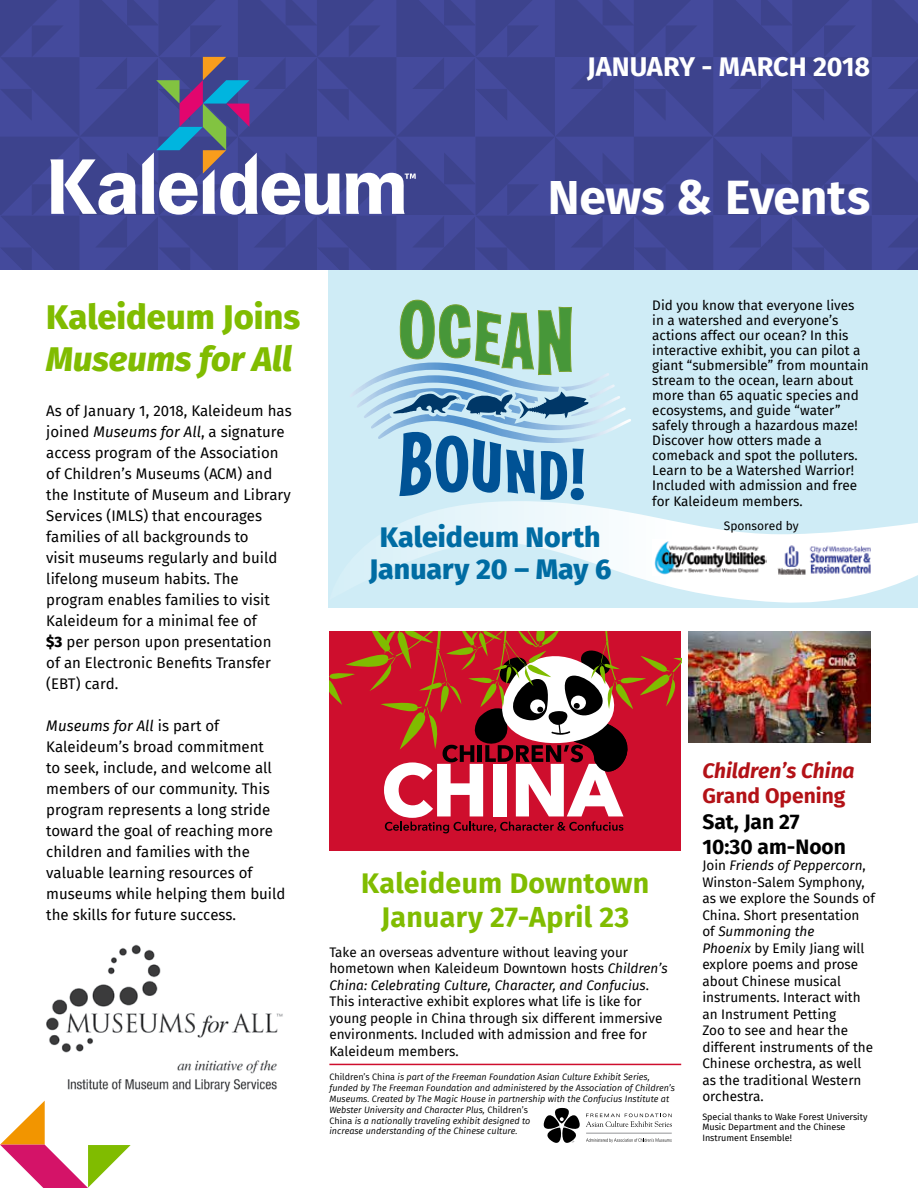
<style>
.page{position:relative;width:918px;height:1188px;background:#fff}
.page>*{position:absolute;margin:0;border:0;box-sizing:border-box;transform-origin:0 0}
.t1{font:700 48px "Fira Sans";letter-spacing:-.005em;color:#fff}
.t2{font:800 34.5px "Fira Sans";color:#80bc00}
.t3{font:italic 800 34.5px "Fira Sans";color:#80bc00}
.t4{font:700 28.5px/34.2px "Fira Sans";letter-spacing:.01em;color:#80bc00;text-align:center}
.t5{font:800 28.5px/31.5px "Fira Sans";color:#006ca3;text-align:center}
.t6{font:700 27px "Fira Sans";letter-spacing:-.005em;color:#fff}
.t7{font:700 21px/25.2px "Fira Sans";color:#000}
.t8{font:italic 700 21px "Fira Sans";color:#b31217}
.t9{font:700 21px "Fira Sans";color:#b31217}
.t10{font:15px/21px "Fira Sans";color:#000}
.t11{font:13.5px/16.5px "Fira Sans";color:#000}
.t12{font:12px "Fira Sans";color:#000}
.t13{font:italic 9px/10.8px "Fira Sans";color:#000}
.t14{font:9px/10.8px "Fira Sans";color:#000}
.s1{font-style:italic}
.s2{font-weight:800}
.s3{font-style:normal}
</style>
<div class="page">
<div style="left:328px;top:264px;width:590px;height:344px;background:#cfecf6"></div>
<svg style="left:370px;top:502px;width:548px;height:101px"></svg>
<img style="left:44px;top:944px;width:239px;height:157px">
<svg style="left:0;top:0;width:918px;height:270px;background:#474d96"></svg>
<svg style="left:0;top:1101px;width:131px;height:87px"></svg>
<svg style="left:543px;top:1107px;width:129px;height:36px"></svg>
<img style="left:688px;top:632px;width:183px;height:111px">
<div style="left:329px;top:632px;width:352px;height:219px;background:#ce0e2d"></div>
<svg style="left:329px;top:632px;width:352px;height:201px"></svg>
<hr style="left:329px;top:1064px;width:352px;height:1px;background:#ce0e2d">
<svg style="left:354px;top:300px;width:261px;height:119px"></svg>
<svg style="left:399px;top:429px;width:185px;height:73px"></svg>
<img style="left:776px;top:543px;width:98px;height:33px">
<img style="left:652px;top:540px;width:115px;height:36px">
<h3 class="t6" style="left:587px;top:44px;width:285px">JANUARY - MARCH 2018</h3>
<h1 class="t1" style="left:548px;top:157px;width:324px">News &amp; Events</h1>
<h2 class="t2" style="left:46px;top:287px;width:255px">Kaleideum Joins</h2>
<h2 class="t3" style="left:46px;top:328px;width:247px">Museums for All</h2>
<p class="t10" style="left:46px;top:400px;width:247px">As of January 1, 2018, Kaleideum has joined <span class="s1">Museums for All</span>, a signature access program of the Association of Children’s Museums (ACM) and the Institute of Museum and Library<br>Services (IMLS) that encourages families of all backgrounds to<br>visit museums regularly and build lifelong museum habits. The program enables families to visit<br>Kaleideum for a minimal fee of<br><span class="s2">$3</span> per person upon presentation<br>of an Electronic Benefits Transfer (EBT) card.</p>
<p class="t10" style="left:46px;top:715px;width:241px"><span class="s1">Museums for All</span> is part of<br>Kaleideum’s broad commitment<br>to seek, include, and welcome all members of our community. This program represents a long stride toward the goal of reaching more children and families with the valuable learning resources of museums while helping them build the skills for future success.</p>
<h3 class="t5" style="left:369px;top:519px;width:244px">Kaleideum North<br>January 20 – May 6</h3>
<p class="t11" style="left:652px;top:297px;width:218px;line-height:15px">Did you know that everyone lives in a watershed and everyone’s actions affect our ocean? In this interactive exhibit, you can pilot a giant “submersible” from mountain stream to the ocean, learn about more than 65 aquatic species and ecosystems, and guide “water” safely through a hazardous maze!<br>Discover how otters made a comeback and spot the polluters.<br>Learn to be a Watershed Warrior!<br>Included with admission and free</p>
<p class="t11" style="left:652px;top:493px;width:152px">for Kaleideum members.</p>
<p class="t12" style="left:724px;top:517px;width:76px">Sponsored by</p>
<h3 class="t4" style="left:361px;top:864px;width:289px">Kaleideum Downtown<br>January 27-April 23</h3>
<p class="t11" style="left:329px;top:943px;width:340px">Take an overseas adventure without leaving your hometown when Kaleideum Downtown hosts <span class="s1">Children’s China: Celebrating Culture, Character, and Confucius</span>.<br>This interactive exhibit explores what life is like for young people in China through six different immersive environments. Included with admission and free for Kaleideum members.</p>
<p class="t13" style="left:329px;top:1072px;width:347px"><span class="s3">Children’s China</span> is part of the Freeman Foundation Asian Culture Exhibit Series, funded by The Freeman Foundation and administered by the Association of Children’s Museums. Created by The Magic House in partnership with the Confucius Institute at Webster University and Character Plus, <span class="s3">Children’s<br>China</span> is a nationally traveling exhibit designed to<br>increase understanding of the Chinese culture.</p>
<h3 class="t8" style="left:702px;top:753px;width:154px">Children’s China</h3>
<h3 class="t9" style="left:702px;top:778px;width:145px">Grand Opening</h3>
<h3 class="t7" style="left:702px;top:807px;width:145px">Sat, Jan 27<br>10:30 am-Noon</h3>
<p class="t11" style="left:702px;top:857px;width:174px">Join <span class="s1">Friends of Peppercorn</span>,<br>Winston-Salem Symphony, as we explore the Sounds of<br>China. Short presentation of <span class="s1">Summoning the<br>Phoenix</span> by Emily Jiang will explore poems and prose about Chinese musical instruments. Interact with an Instrument Petting<br>Zoo to see and hear the different instruments of the<br>Chinese orchestra, as well as the traditional Western orchestra.</p>
<p class="t14" style="left:702px;top:1111px;width:167px">Special thanks to Wake Forest University<br>Music Department and the Chinese<br>Instrument Ensemble!</p>
</div>
